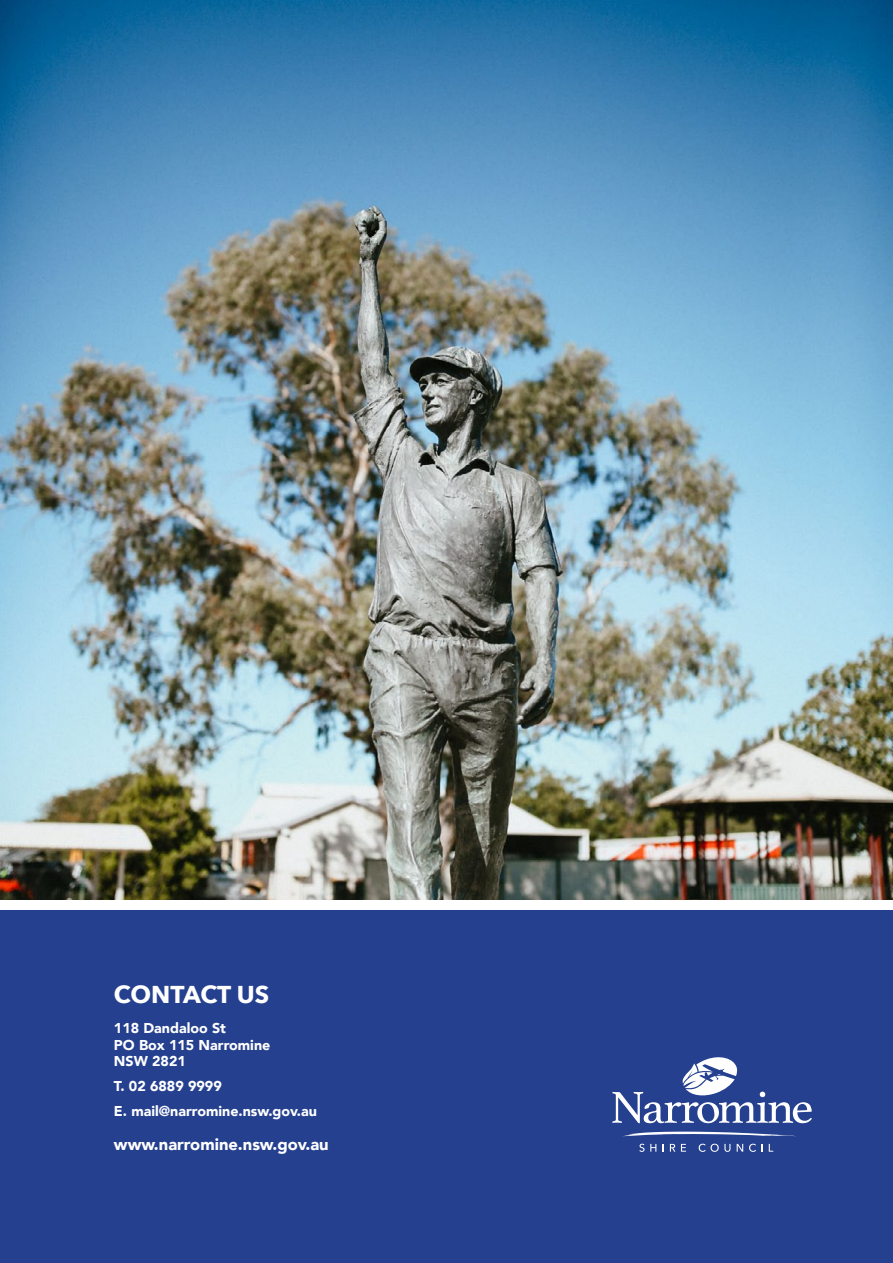
<style>
.page{position:relative;width:893px;height:1263px;background:#fff}
.page>*{position:absolute;margin:0;border:0;box-sizing:border-box;transform-origin:0 0}
.t1{font:700 24.3px "Avenir Next";letter-spacing:-.005em;color:#fff}
.t2{font:900 16.5px "Avenir";color:#fff}
.t3{font:900 14.25px/16.5px "Avenir";color:#fff}
</style>
<div class="page">
<img style="left:0;top:0;width:893px;height:899px">
<div style="left:0;top:910px;width:893px;height:353px;background:#25408f"></div>
<svg style="left:612px;top:1057px;width:200px;height:66px"></svg>
<svg style="left:639px;top:1144px;width:5px;height:8px"></svg>
<svg style="left:650px;top:1144px;width:6px;height:8px"></svg>
<svg style="left:670px;top:1144px;width:5px;height:8px"></svg>
<svg style="left:681px;top:1144px;width:5px;height:8px"></svg>
<svg style="left:699px;top:1144px;width:31px;height:8px"></svg>
<svg style="left:737px;top:1144px;width:6px;height:8px"></svg>
<svg style="left:749px;top:1144px;width:13px;height:8px"></svg>
<svg style="left:769px;top:1144px;width:4px;height:8px"></svg>
<svg style="left:624px;top:1131px;width:170px;height:5px"></svg>
<h1 class="t1" style="left:114px;top:974px;width:157px">CONTACT US</h1>
<p class="t3" style="left:114px;top:1020px;width:158px">118 Dandaloo St<br>PO Box 115 Narromine<br>NSW 2821</p>
<p class="t3" style="left:114px;top:1073px;width:204px;line-height:25px">T. 02 6889 9999<br>E. mail@narromine.nsw.gov.au</p>
<p class="t2" style="left:114px;top:1130px;width:216px">www.narromine.nsw.gov.au</p>
</div>
